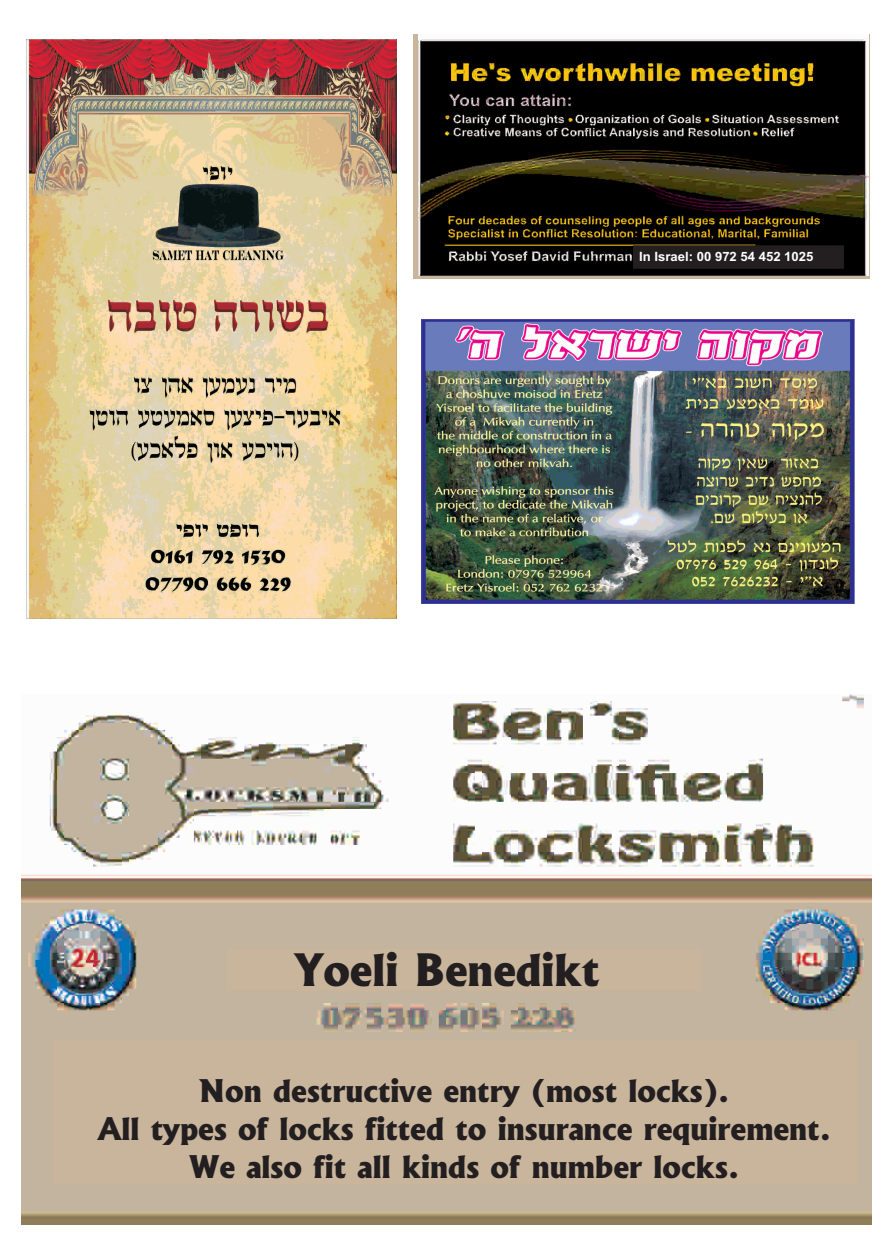
<style>
.page{position:relative;width:893px;height:1259px;background:#fff}
.page>*{position:absolute;margin:0;border:0;box-sizing:border-box;transform-origin:0 0}
.t1{font:800 42.9px "Albertus";color:#231f20}
.t2{font:800 30px/37.8px "Albertus";color:#231f20;text-align:center}
.t3{font:700 12.9px "Arial";color:#fff}
</style>
<div class="page">
<div style="left:414px;top:34px;width:456px;height:245px;background:#c9b59c"></div>
<img style="left:419px;top:34px;width:450px;height:242px">
<img style="left:26px;top:39px;width:370px;height:579px">
<img style="left:21px;top:694px;width:851px;height:531px">
<div style="left:227px;top:949px;width:475px;height:42px;background:#c9b59c"></div>
<div style="left:53px;top:1040px;width:804px;height:143px;background:#c9b59c"></div>
<div style="left:633px;top:245px;width:211px;height:24px;background:#231f20"></div>
<img style="left:421px;top:319px;width:434px;height:284px">
<p class="t3" style="left:639px;top:251px;width:176px">In Israel: 00 972 54 452 1025</p>
<h1 class="t1" style="left:294px;top:953px;width:307px">Yoeli Benedikt</h1>
<p class="t2" style="left:98px;top:1074px;width:735px">Non destructive entry (most locks).<br>All types of locks fitted to insurance requirement.<br>We also fit all kinds of number locks.</p>
</div>
